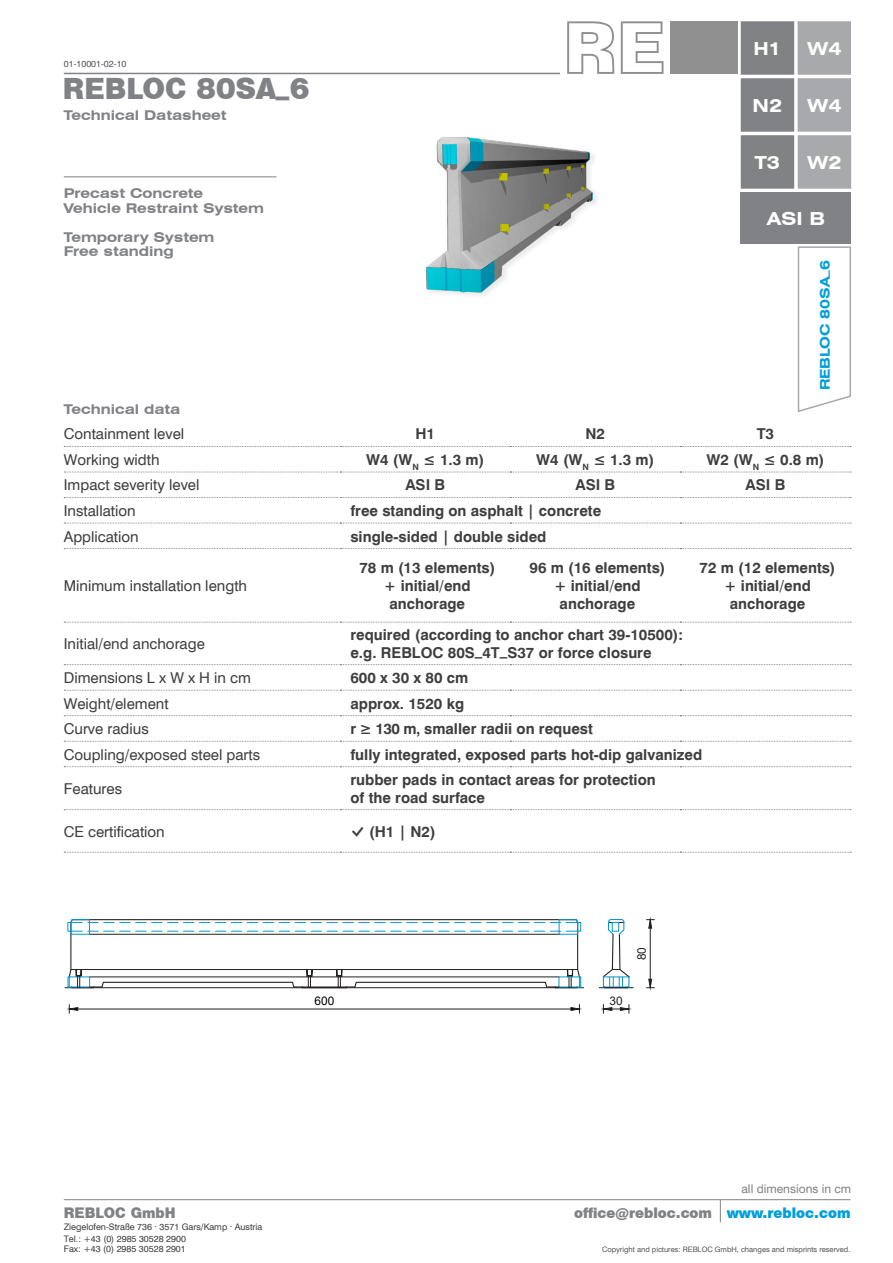
<style>
.page{position:relative;width:893px;height:1263px;background:#fff}
.page>*{position:absolute;margin:0;border:0;box-sizing:border-box;transform-origin:0 0}
.t1{font:27px "Swiss 721 BT Black No 2";color:#808285}
.t2{font:700 expanded 18px "Swiss 721 BT";color:#fff}
.t3{font:700 15px/18px "Swiss 721 BT";color:#3e3e3f}
.t4{font:15px "Swiss 721 BT";color:#3e3e3f}
.t5{font:700 expanded 13.5px "Swiss 721 BT";color:#808285}
.t6{font:13.5px "Swiss 721 BT Black No 2";color:#808285}
.t7{font:700 expanded 13.5px "Swiss 721 BT";color:#009fda}
.t8{font:12px "Swiss 721 BT";color:#808285}
.t9{font:11.85px "Arial";color:#231f20}
.t10{font:11.85px "Arial";color:#000}
.t11{font:9px/11.9px "Swiss 721 BT";color:#3e3e3f}
.t12{font:9px "Swiss 721 BT";color:#545557}
.t13{font:7.5px "Swiss 721 BT";color:#545557}
.s1{color:#009fda}
</style>
<div class="page">
<hr style="left:64px;top:1199px;width:786px;height:1px;background:#808285">
<svg style="left:720px;top:1200px;width:1px;height:22px"></svg>
<svg style="left:64px;top:446px;width:787px;height:1px"></svg>
<svg style="left:64px;top:472px;width:787px;height:1px"></svg>
<svg style="left:64px;top:497px;width:787px;height:1px"></svg>
<svg style="left:64px;top:523px;width:787px;height:1px"></svg>
<svg style="left:64px;top:548px;width:787px;height:1px"></svg>
<svg style="left:64px;top:622px;width:787px;height:1px"></svg>
<svg style="left:64px;top:664px;width:787px;height:1px"></svg>
<svg style="left:64px;top:690px;width:787px;height:1px"></svg>
<svg style="left:64px;top:715px;width:787px;height:1px"></svg>
<svg style="left:64px;top:741px;width:787px;height:1px"></svg>
<svg style="left:64px;top:766px;width:787px;height:1px"></svg>
<svg style="left:64px;top:809px;width:787px;height:1px"></svg>
<svg style="left:64px;top:852px;width:787px;height:1px"></svg>
<hr style="left:64px;top:73px;width:496px;height:1px;background:#808285">
<div style="left:670px;top:21px;width:67px;height:53px;background:#8f908f"></div>
<svg style="left:621px;top:21px;width:42px;height:53px"></svg>
<svg style="left:567px;top:21px;width:47px;height:53px"></svg>
<svg style="left:64px;top:917px;width:591px;height:97px"></svg>
<div style="left:735px;top:1178px;width:122px;height:22px;background:#fff"></div>
<svg style="left:797px;top:246px;width:54px;height:166px"></svg>
<div style="left:741px;top:192px;width:110px;height:51px;background:#808285"></div>
<div style="left:741px;top:22px;width:52px;height:52px;background:#808285"></div>
<div style="left:741px;top:21px;width:53px;height:54px;border:2px solid #808285"></div>
<div style="left:741px;top:79px;width:52px;height:52px;background:#808285"></div>
<div style="left:741px;top:78px;width:53px;height:54px;border:2px solid #808285"></div>
<div style="left:741px;top:136px;width:52px;height:52px;background:#808285"></div>
<div style="left:741px;top:135px;width:53px;height:54px;border:2px solid #808285"></div>
<div style="left:798px;top:22px;width:52px;height:52px;background:#a8a9ad"></div>
<div style="left:798px;top:21px;width:53px;height:54px;border:2px solid #a8a9ad"></div>
<div style="left:798px;top:79px;width:52px;height:52px;background:#a8a9ad"></div>
<div style="left:798px;top:78px;width:53px;height:54px;border:2px solid #a8a9ad"></div>
<div style="left:798px;top:136px;width:52px;height:52px;background:#a8a9ad"></div>
<div style="left:798px;top:135px;width:53px;height:54px;border:2px solid #a8a9ad"></div>
<hr style="left:64px;top:176px;width:212px;height:1px;background:#808285">
<img style="left:426px;top:137px;width:171px;height:159px">
<p class="t12" style="left:64px;top:58px;width:64px">01-10001-02-10</p>
<p class="t1" style="left:63px;top:70px;width:248px">REBLOC 80SA_6</p>
<p class="t5" style="left:64px;top:107px;width:164px">Technical Datasheet</p>
<p class="t5" style="left:64px;top:185px;width:141px">Precast Concrete</p>
<p class="t5" style="left:64px;top:200px;width:202px">Vehicle Restraint System</p>
<p class="t5" style="left:64px;top:229px;width:152px">Temporary System</p>
<p class="t5" style="left:64px;top:243px;width:112px">Free standing</p>
<p class="t2" style="left:754px;top:38px;width:29px">H1</p>
<p class="t2" style="left:807px;top:38px;width:35px">W4</p>
<p class="t2" style="left:753px;top:95px;width:31px">N2</p>
<p class="t2" style="left:807px;top:95px;width:35px">W4</p>
<p class="t2" style="left:755px;top:152px;width:27px">T3</p>
<p class="t2" style="left:808px;top:152px;width:35px">W2</p>
<p class="t2" style="left:767px;top:207px;width:59px">ASI B</p>
<p class="t7" style="left:817px;top:390px;width:132px;rotate:-90deg">REBLOC 80SA_6</p>
<p class="t5" style="left:64px;top:401px;width:118px">Technical data</p>
<p class="t4" style="left:64px;top:425px;width:122px">Containment level</p>
<p class="t3" style="left:415px;top:425px;width:21px">H1</p>
<p class="t3" style="left:585px;top:425px;width:21px">N2</p>
<p class="t3" style="left:757px;top:425px;width:19px">T3</p>
<p class="t4" style="left:64px;top:450px;width:97px">Working width</p>
<p class="t3" style="left:366px;top:450px;width:120px">W4 (W<sub>N</sub> ≤ 1.3 m)</p>
<p class="t3" style="left:536px;top:450px;width:120px">W4 (W<sub>N</sub> ≤ 1.3 m)</p>
<p class="t3" style="left:706px;top:450px;width:120px">W2 (W<sub>N</sub> ≤ 0.8 m)</p>
<p class="t4" style="left:64px;top:476px;width:137px">Impact severity level</p>
<p class="t3" style="left:405px;top:476px;width:41px">ASI B</p>
<p class="t3" style="left:575px;top:476px;width:41px">ASI B</p>
<p class="t3" style="left:745px;top:476px;width:41px">ASI B</p>
<p class="t4" style="left:64px;top:501px;width:73px">Installation</p>
<p class="t3" style="left:350px;top:501px;width:252px">free standing on asphalt | concrete</p>
<p class="t4" style="left:64px;top:527px;width:76px">Application</p>
<p class="t3" style="left:350px;top:527px;width:198px">single-sided | double sided</p>
<p class="t4" style="left:64px;top:577px;width:185px">Minimum installation length</p>
<p class="t3" style="left:359px;top:559px;width:137px">78 m (13 elements)</p>
<p class="t3" style="left:384px;top:577px;width:88px">+ initial/end</p>
<p class="t3" style="left:389px;top:595px;width:77px">anchorage</p>
<p class="t3" style="left:529px;top:559px;width:137px">96 m (16 elements)</p>
<p class="t3" style="left:554px;top:577px;width:88px">+ initial/end</p>
<p class="t3" style="left:560px;top:595px;width:77px">anchorage</p>
<p class="t3" style="left:700px;top:559px;width:137px">72 m (12 elements)</p>
<p class="t3" style="left:724px;top:577px;width:88px">+ initial/end</p>
<p class="t3" style="left:730px;top:595px;width:77px">anchorage</p>
<p class="t4" style="left:64px;top:635px;width:143px">Initial/end anchorage</p>
<p class="t3" style="left:350px;top:626px;width:334px">required (according to anchor chart 39-10500):</p>
<p class="t3" style="left:350px;top:644px;width:303px">e.g. REBLOC 80S_4T_S37 or force closure</p>
<p class="t4" style="left:64px;top:669px;width:189px">Dimensions L x W x H in cm</p>
<p class="t3" style="left:350px;top:669px;width:119px">600 x 30 x 80 cm</p>
<p class="t4" style="left:64px;top:694px;width:106px">Weight/element</p>
<p class="t3" style="left:350px;top:694px;width:115px">approx. 1520 kg</p>
<p class="t4" style="left:64px;top:720px;width:87px">Curve radius</p>
<p class="t3" style="left:350px;top:720px;width:244px">r ≥ 130 m, smaller radii on request</p>
<p class="t4" style="left:64px;top:745px;width:198px">Coupling/exposed steel parts</p>
<p class="t3" style="left:350px;top:745px;width:353px">fully integrated, exposed parts hot-dip galvanized</p>
<p class="t4" style="left:64px;top:779px;width:60px">Features</p>
<p class="t3" style="left:350px;top:770px;width:307px">rubber pads in contact areas for protection of the road surface</p>
<p class="t4" style="left:64px;top:822px;width:103px">CE certification</p>
<p class="t3" style="left:369px;top:822px;width:68px">(H1 | N2)</p>
<p class="t10" style="left:314px;top:992px;width:21px">600</p>
<p class="t9" style="left:610px;top:992px;width:15px">30</p>
<p class="t9" style="left:633px;top:960px;width:15px;rotate:-90deg">80</p>
<p class="t8" style="left:741px;top:1182px;width:111px">all dimensions in cm</p>
<p class="t6" style="left:64px;top:1204px;width:113px">REBLOC GmbH</p>
<p class="t6" style="left:574px;top:1204px;width:278px">office@rebloc.com <span class="s1">www.rebloc.com</span></p>
<p class="t11" style="left:64px;top:1221px;width:200px">Ziegelofen-Straße 736 . 3571 Gars/Kamp . Austria<br>Tel.: +43 (0) 2985 30528 2900</p>
<p class="t11" style="left:64px;top:1243px;width:124px">Fax: +43 (0) 2985 30528 2901</p>
<p class="t13" style="left:602px;top:1245px;width:250px">Copyright and pictures: REBLOC GmbH, changes and misprints reserved.</p>
</div>
